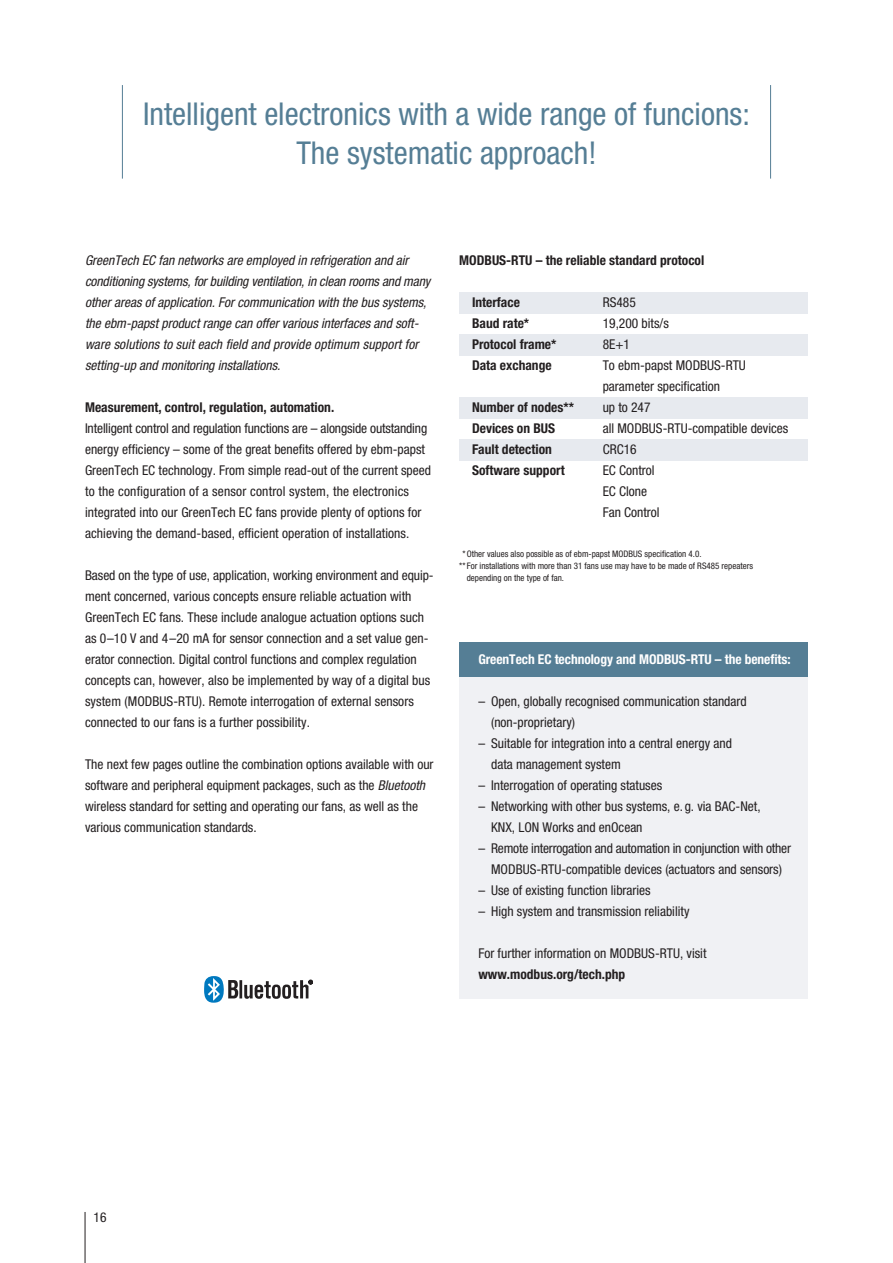
<style>
.page{position:relative;width:893px;height:1263px;background:#fff}
.page>*{position:absolute;margin:0;border:0;box-sizing:border-box;transform-origin:0 0}
.t1{font:condensed 31.5px/39px "Helvetica Neue LT Pro";color:#557e95;text-align:center}
.t2{font:condensed 13.5px/21px "Helvetica Neue LT Pro";color:#231f20}
.t3{font:italic condensed 13.5px/21px "Helvetica Neue LT Pro";color:#231f20}
.t4{font:700 condensed 13.5px "Helvetica Neue LT Pro";color:#231f20}
.t5{font:700 condensed 13.5px "Helvetica Neue LT Pro";letter-spacing:-.005em;color:#fff}
.t6{font:condensed 9px "Helvetica Neue LT Pro";color:#231f20}
.s1{font-style:italic}
</style>
<div class="page">
<hr style="left:85px;top:1212px;width:1px;height:51px;background:#231f20">
<div style="left:459px;top:292px;width:349px;height:22px;background:#e7eaef"></div>
<div style="left:459px;top:334px;width:349px;height:22px;background:#e7eaef"></div>
<div style="left:459px;top:397px;width:349px;height:22px;background:#e7eaef"></div>
<div style="left:459px;top:439px;width:349px;height:22px;background:#e7eaef"></div>
<hr style="left:122px;top:85px;width:1px;height:94px;background:#557e95">
<hr style="left:770px;top:85px;width:1px;height:94px;background:#557e95">
<svg style="left:204px;top:976px;width:109px;height:27px"></svg>
<div style="left:459px;top:669px;width:349px;height:329px;background:#f0f1f4"></div>
<div style="left:459px;top:643px;width:349px;height:34px;background:#557e95"></div>
<h1 class="t1" style="left:143px;top:94px;width:608px">Intelligent electronics with a wide range of funcions:<br>The systematic approach!</h1>
<p class="t3" style="left:85px;top:250px;width:347px">GreenTech EC fan networks are employed in refrigeration and air conditioning systems, for building ventilation, in clean rooms and many other areas of application. For communication with the bus systems, the ebm-papst product range can offer various interfaces and soft&shy;ware solutions to suit each field and provide optimum support for setting-up and monitoring installations.</p>
<p class="t4" style="left:85px;top:399px;width:251px">Measurement, control, regulation, automation.</p>
<p class="t2" style="left:85px;top:417px;width:348px">Intelligent control and regulation functions are – alongside outstanding energy efficiency – some of the great benefits offered by ebm-papst GreenTech EC technology. From simple read-out of the current speed to the configuration of a sensor control system, the electronics integrated into our GreenTech EC fans provide plenty of options for achieving the demand-based, efficient operation of installations.</p>
<p class="t2" style="left:85px;top:564px;width:350px">Based on the type of use, application, working environment and equip&shy;ment concerned, various concepts ensure reliable actuation with GreenTech EC fans. These include analogue actuation options such as 0–10 V and 4–20 mA for sensor connection and a set value gen&shy;erator connection. Digital control functions and complex regulation concepts can, however, also be implemented by way of a digital bus system (MODBUS-RTU). Remote interrogation of external sensors connected to our fans is a further possibility.</p>
<p class="t2" style="left:85px;top:754px;width:350px">The next few pages outline the combination options available with our software and peripheral equipment packages, such as the <span class="s1">Bluetooth </span>wireless standard for setting and operating our fans, as well as the various communication standards.</p>
<p class="t4" style="left:459px;top:252px;width:247px">MODBUS-RTU – the reliable standard protocol</p>
<p class="t4" style="left:472px;top:294px;width:49px">Interface</p>
<p class="t2" style="left:603px;top:291px;width:35px">RS485</p>
<p class="t4" style="left:472px;top:315px;width:59px">Baud rate*</p>
<p class="t2" style="left:603px;top:312px;width:68px">19,200 bits/s</p>
<p class="t4" style="left:472px;top:336px;width:86px">Protocol frame*</p>
<p class="t2" style="left:603px;top:333px;width:29px">8E+1</p>
<p class="t4" style="left:472px;top:357px;width:81px">Data exchange</p>
<p class="t2" style="left:603px;top:354px;width:145px">To ebm-papst MODBUS-RTU parameter specification</p>
<p class="t4" style="left:472px;top:399px;width:103px">Number of nodes**</p>
<p class="t2" style="left:603px;top:396px;width:49px">up to 247</p>
<p class="t4" style="left:472px;top:420px;width:85px">Devices on BUS</p>
<p class="t2" style="left:603px;top:417px;width:187px">all MODBUS-RTU-compatible devices</p>
<p class="t4" style="left:472px;top:441px;width:81px">Fault detection</p>
<p class="t2" style="left:603px;top:438px;width:35px">CRC16</p>
<p class="t4" style="left:472px;top:462px;width:94px">Software support</p>
<p class="t2" style="left:603px;top:459px;width:58px">EC Control<br>EC Clone<br>Fan Control</p>
<p class="t6" style="left:462px;top:549px;width:241px">*Other values also possible as of ebm-papst MODBUS specification 4.0.</p>
<p class="t6" style="left:459px;top:561px;width:295px">** For installations with more than 31 fans use may have to be made of RS485 repeaters</p>
<p class="t6" style="left:467px;top:573px;width:99px">depending on the type of fan.</p>
<p class="t5" style="left:478px;top:651px;width:314px">GreenTech EC technology and MODBUS-RTU – the benefits:</p>
<p class="t2" style="left:491px;top:691px;width:257px;text-indent:-13px">– Open, globally recognised communication standard (non-proprietary)</p>
<p class="t2" style="left:491px;top:733px;width:242px;text-indent:-13px">– Suitable for integration into a central energy and data management system</p>
<p class="t2" style="left:478px;top:775px;width:185px">– Interrogation of operating statuses</p>
<p class="t2" style="left:491px;top:796px;width:271px;text-indent:-13px">– Networking with other bus systems, e. g. via BAC-Net,<br>KNX, LON Works and enOcean</p>
<p class="t2" style="left:478px;top:838px;width:314px;text-align:center">– Remote interrogation and automation in conjunction with other<br>MODBUS-RTU-compatible devices (actuators and sensors)</p>
<p class="t2" style="left:478px;top:880px;width:174px">– Use of existing function libraries</p>
<p class="t2" style="left:478px;top:901px;width:213px">– High system and transmission reliability</p>
<p class="t2" style="left:478px;top:943px;width:230px">For further information on MODBUS-RTU, visit</p>
<p class="t4" style="left:478px;top:966px;width:148px">www.modbus.org/tech.php</p>
<p class="t2" style="left:94px;top:1206px;width:14px">16</p>
</div>
